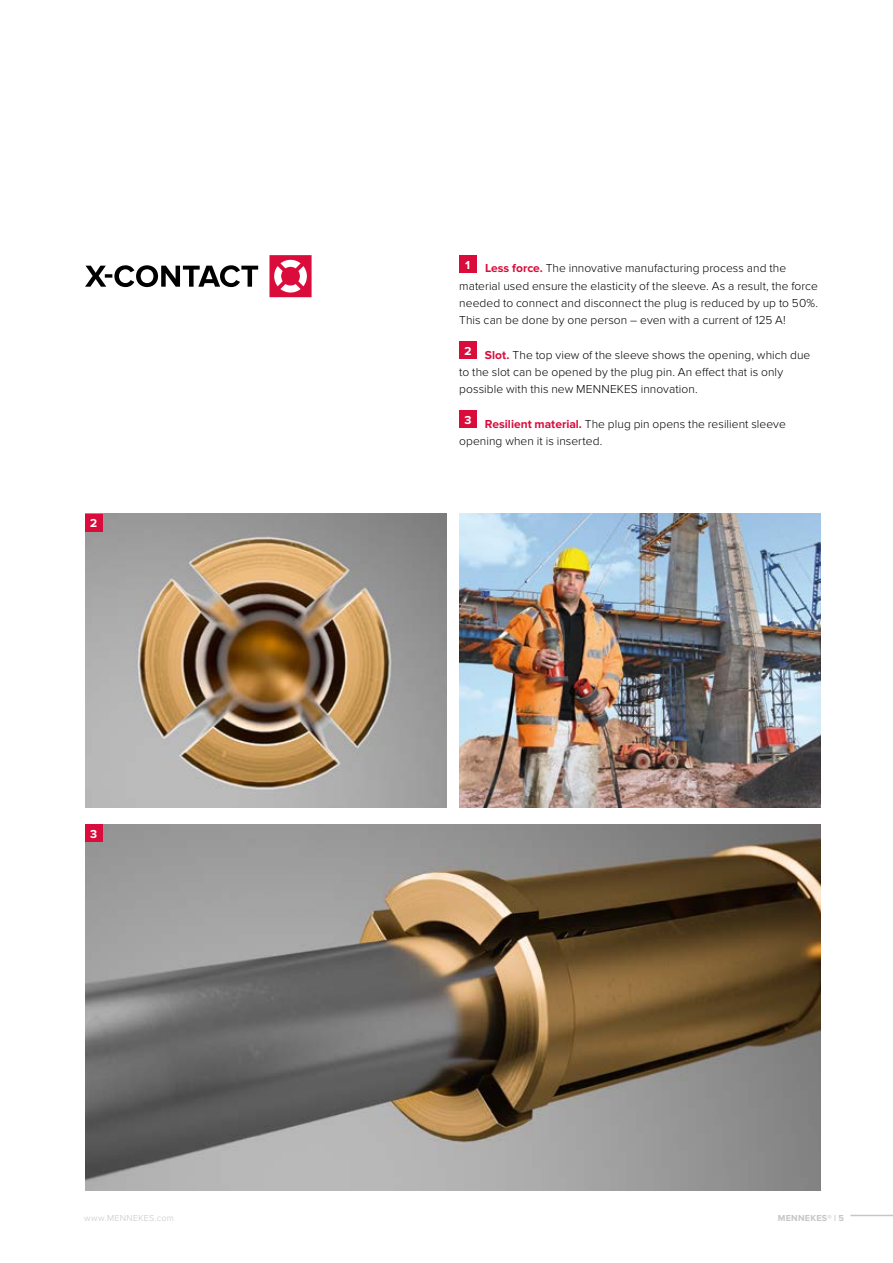
<style>
.page{position:relative;width:893px;height:1263px;background:#fff}
.page>*{position:absolute;margin:0;border:0;box-sizing:border-box;transform-origin:0 0}
.t1{font:300 12px/17.2px "Proxima Nova";letter-spacing:.005em;color:#000}
.t2{font:700 12px "Proxima Nova";color:#fff}
.t3{font:300 9px "Proxima Nova";letter-spacing:.035em;color:#c6c6c6}
.t4{font:700 9px "Proxima Nova";letter-spacing:.03em;color:#c6c6c6}
.s1{font-weight:700;color:#d90c3b}
</style>
<div class="page">
<hr style="left:850px;top:1215px;width:43px;height:1px;background:#c6c6c6">
<img style="left:459px;top:514px;width:362px;height:293px">
<img style="left:85px;top:824px;width:736px;height:367px">
<div style="left:459px;top:341px;width:17px;height:18px;background:#d90c3b"></div>
<div style="left:459px;top:410px;width:17px;height:18px;background:#d90c3b"></div>
<img style="left:85px;top:514px;width:361px;height:293px">
<div style="left:459px;top:255px;width:17px;height:17px;background:#d90c3b"></div>
<div style="left:85px;top:514px;width:17px;height:17px;background:#d90c3b"></div>
<div style="left:85px;top:824px;width:17px;height:18px;background:#d90c3b"></div>
<svg style="left:85px;top:265px;width:173px;height:22px"></svg>
<svg style="left:269px;top:255px;width:43px;height:42px"></svg>
<p class="t2" style="left:90px;top:516px;width:9px">2</p>
<p class="t2" style="left:90px;top:827px;width:9px">3</p>
<p class="t2" style="left:464px;top:258px;width:9px">1</p>
<p class="t1" style="left:459px;top:260px;width:360px;text-indent:26px"><span class="s1">Less force.</span> The innovative manufacturing process and the material used ensure the elasticity of the sleeve. As a result, the force needed to connect and disconnect the plug is reduced by up to 50%.<br>This can be done by one person – even with a current of 125 A!</p>
<p class="t1" style="left:459px;top:346px;width:353px;text-indent:5px"><sup>2</sup> <span class="s1">Slot.</span> The top view of the sleeve shows the opening, which due to the slot can be opened by the plug pin. An effect that is only possible with this new MENNEKES innovation.</p>
<p class="t1" style="left:459px;top:415px;width:328px;text-indent:5px"><sup>3</sup> <span class="s1">Resilient material.</span> The plug pin opens the resilient sleeve opening when it is inserted.</p>
<p class="t3" style="left:84px;top:1213px;width:91px">www.MENNEKES.com</p>
<p class="t4" style="left:778px;top:1213px;width:68px">MENNEKES® | 5</p>
</div>
